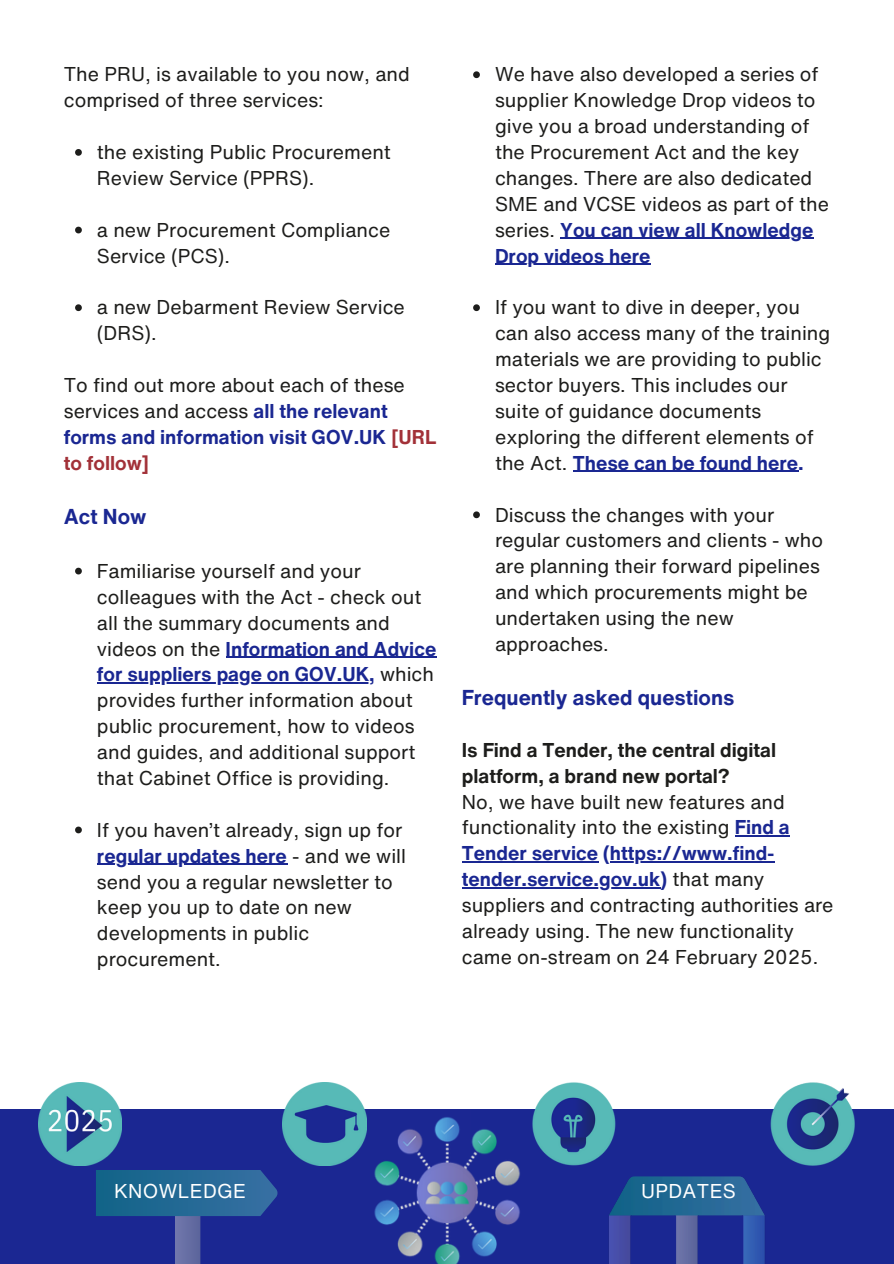
<style>
.page{position:relative;width:894px;height:1264px;background:#fff}
.page>*{position:absolute;margin:0;border:0;box-sizing:border-box;transform-origin:0 0}
.t1{font:700 21px "Helvetica Now Text";color:#1a2792}
.t2{font:19.5px/25.8px "Helvetica Now Text";color:#1d1d1b}
.t3{font:700 19.5px/25.8px "Helvetica Now Text";color:#1a2792}
.t4{font:700 19.5px "Helvetica Now Text";color:#1d1d1b}
.t5{font:19.5px "Helvetica Now Text";letter-spacing:.015em;color:#fff}
.s1{font-weight:700;color:#1a2792}
.s2{font-weight:700;color:#a23138}
.s3{font-weight:700}
.s4{font-weight:400;color:#1d1d1b}
</style>
<div class="page">
<svg style="left:75px;top:149px;width:7px;height:7px"></svg>
<svg style="left:75px;top:227px;width:7px;height:6px"></svg>
<svg style="left:75px;top:304px;width:7px;height:7px"></svg>
<svg style="left:75px;top:567px;width:7px;height:7px"></svg>
<hr style="left:225px;top:656px;width:211px;height:1px;background:#1a2792">
<hr style="left:97px;top:682px;width:277px;height:1px;background:#1a2792">
<svg style="left:75px;top:826px;width:7px;height:7px"></svg>
<hr style="left:97px;top:863px;width:190px;height:1px;background:#1a2792">
<svg style="left:473px;top:71px;width:6px;height:7px"></svg>
<hr style="left:560px;top:238px;width:253px;height:1px;background:#1a2792">
<hr style="left:495px;top:264px;width:155px;height:1px;background:#1a2792">
<svg style="left:473px;top:304px;width:6px;height:7px"></svg>
<hr style="left:572px;top:471px;width:226px;height:1px;background:#1a2792">
<svg style="left:473px;top:511px;width:6px;height:7px"></svg>
<hr style="left:734px;top:835px;width:55px;height:1px;background:#1a2792">
<hr style="left:461px;top:861px;width:137px;height:1px;background:#1a2792">
<hr style="left:609px;top:861px;width:165px;height:1px;background:#1a2792">
<hr style="left:461px;top:887px;width:199px;height:1px;background:#1a2792">
<div style="left:0;top:1109px;width:893px;height:154px;background:#1b2792"></div>
<svg style="left:96px;top:1170px;width:182px;height:93px"></svg>
<img style="left:366px;top:1113px;width:154px;height:150px">
<img style="left:609px;top:1116px;width:246px;height:147px">
<img style="left:38px;top:1082px;width:84px;height:83px">
<img style="left:282px;top:1082px;width:84px;height:83px">
<img style="left:532px;top:1082px;width:83px;height:83px">
<img style="left:770px;top:1082px;width:84px;height:83px">
<p class="t2" style="left:64px;top:61px;width:347px">The PRU, is available to you now, and comprised of three services:</p>
<p class="t2" style="left:97px;top:139px;width:295px">the existing Public Procurement<br>Review Service (PPRS).</p>
<p class="t2" style="left:97px;top:216px;width:295px">a new Procurement Compliance<br>Service (PCS).</p>
<p class="t2" style="left:97px;top:294px;width:309px">a new Debarment Review Service (DRS).</p>
<p class="t2" style="left:64px;top:372px;width:374px">To find out more about each of these services and access <span class="s1">all the relevant forms and information visit GOV.UK</span> <span class="s2">[URL to follow]</span></p>
<h2 class="t1" style="left:64px;top:500px;width:84px">Act Now</h2>
<p class="t2" style="left:97px;top:557px;width:341px">Familiarise yourself and your colleagues with the Act - check out all the summary documents and videos on the <span class="s1">Information and Advice</span></p>
<p class="t2" style="left:97px;top:661px;width:338px"><span class="s1">for suppliers page on GOV.UK,</span> which provides further information about public procurement, how to videos and guides, and additional support that Cabinet Office is providing.</p>
<p class="t2" style="left:97px;top:816px;width:307px">If you haven’t already, sign up for</p>
<p class="t2" style="left:97px;top:842px;width:310px"><span class="s1">regular updates here</span> - and we will send you a regular newsletter to keep you up to date on new developments in public procurement.</p>
<p class="t2" style="left:495px;top:61px;width:335px">We have also developed a series of supplier Knowledge Drop videos to give you a broad understanding of the Procurement Act and the key changes. There are also dedicated SME and VCSE videos as part of the series. <span class="s1">You can view all Knowledge</span></p>
<h2 class="t3" style="left:495px;top:242px;width:157px">Drop videos here</h2>
<h2 class="t2" style="left:495px;top:294px;width:337px">If you want to dive in deeper, you can also access many of the training materials we are providing to public sector buyers. This includes our suite of guidance documents exploring the different elements of the Act. <span class="s1">These can be found here.</span></h2>
<p class="t2" style="left:495px;top:501px;width:329px">Discuss the changes with your regular customers and clients - who are planning their forward pipelines and which procurements might be undertaken using the new approaches.</p>
<p class="t1" style="left:461px;top:681px;width:274px">Frequently asked questions</p>
<p class="t4" style="left:461px;top:735px;width:316px">Is Find a Tender, the central digital</p>
<p class="t2" style="left:461px;top:762px;width:324px"><span class="s3">platform, a brand new portal?<br></span>No, we have built new features and</p>
<p class="t3" style="left:461px;top:814px;width:329px"><span class="s4">functionality into the existing</span> Find a<br>Tender service (https://www.find-</p>
<h1 class="t2" style="left:461px;top:866px;width:373px"><span class="s1">tender.service.gov.uk)</span> that many suppliers and contracting authorities are already using. The new functionality came on-stream on 24 February 2025.</h1>
<p class="t5" style="left:114px;top:1176px;width:134px">KNOWLEDGE</p>
<p class="t5" style="left:640px;top:1176px;width:96px">UPDATES</p>
</div>
